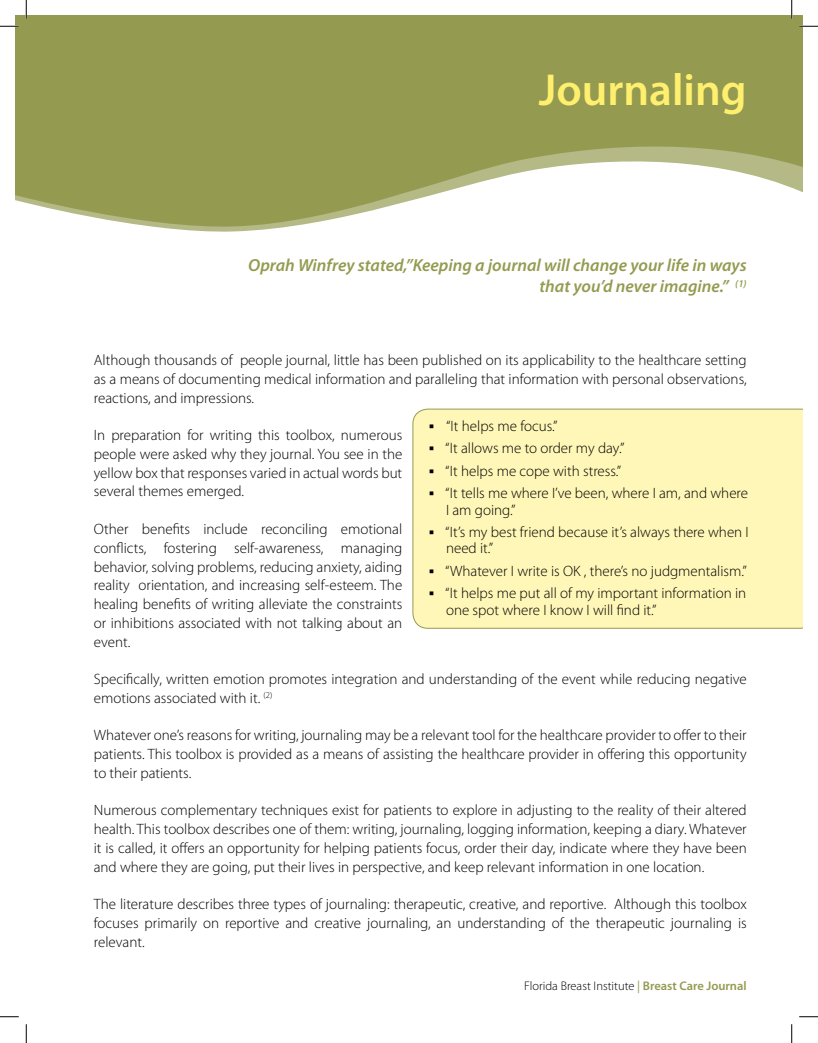
<style>
.page{position:relative;width:818px;height:1043px;background:#fff}
.page>*{position:absolute;margin:0;border:0;box-sizing:border-box;transform-origin:0 0}
.t1{font:600 45px "Myriad Pro";color:#ffef6f}
.t2{font:italic 600 17.5px/21px "Myriad Pro";color:#949b50;text-align:right}
.t3{font:300 15px/18.8px "Myriad Pro";color:#000;text-align:justify}
.t4{font:300 12.5px "Myriad Pro";color:#000}
.s1{font-family:"Courier New";font-weight:400}
.s2{font-weight:400;color:#949b50}
.s3{font-weight:600;color:#949b50}
</style>
<div class="page">
<svg style="left:15px;top:15px;width:787px;height:214px;fill:#949b50"></svg>
<div style="left:412px;top:409px;width:390px;height:219px;background:#fff7b7"></div>
<svg style="left:0;top:25px;width:19px;height:2px"></svg>
<svg style="left:799px;top:25px;width:19px;height:2px"></svg>
<svg style="left:0;top:1016px;width:19px;height:1px"></svg>
<svg style="left:799px;top:1016px;width:19px;height:1px"></svg>
<svg style="left:25px;top:0;width:2px;height:19px"></svg>
<svg style="left:25px;top:1024px;width:2px;height:18px"></svg>
<svg style="left:790px;top:0;width:2px;height:19px"></svg>
<svg style="left:791px;top:1024px;width:1px;height:18px"></svg>
<h1 class="t1" style="left:538px;top:61px;width:209px">Journaling</h1>
<p class="t2" style="left:248px;top:254px;width:500px">Oprah Winfrey stated,”Keeping a journal will change your life in ways that you’d never imagine.” <sup>(1)</sup></p>
<p class="t3" style="left:94px;top:350px;width:654px">Although thousands of people journal, little has been published on its applicability to the healthcare setting as a means of documenting medical information and paralleling that information with personal observations, reactions, and impressions.</p>
<p class="t3" style="left:94px;top:425px;width:310px">In preparation for writing this toolbox, numerous people were asked why they journal. You see in the yellow box that responses varied in actual words but several themes emerged.</p>
<p class="t3" style="left:94px;top:519px;width:310px">Other benefits include reconciling emotional conflicts, fostering self-awareness, managing behavior, solving problems, reducing anxiety, aiding reality orientation, and increasing self-esteem. The healing benefits of writing alleviate the constraints or inhibitions associated with not talking about an event.</p>
<p class="t3" style="left:94px;top:669px;width:654px">Specifically, written emotion promotes integration and understanding of the event while reducing negative emotions associated with it. <sup>(2)</sup></p>
<p class="t3" style="left:94px;top:725px;width:654px">Whatever one’s reasons for writing, journaling may be a relevant tool for the healthcare provider to offer to their patients. This toolbox is provided as a means of assisting the healthcare provider in offering this opportunity to their patients.</p>
<p class="t3" style="left:94px;top:800px;width:654px">N umerous complementary techniques exist for patients to explore in adjusting to the reality of their altered health. This toolbox describes one of them: writing, journaling, logging information, keeping a diary. Whatever it is called, it offers an opportunity for helping patients focus, order their day, indicate where they have been and where they are going, put their lives in perspective, and keep relevant information in one location.</p>
<p class="t3" style="left:94px;top:894px;width:654px">The literature describes three types of journaling: therapeutic, creative, and reportive. Although this toolbox focuses primarily on reportive and creative journaling, an understanding of the therapeutic journaling is relevant.</p>
<p class="t3" style="left:427px;top:416px;width:132px"><span class="s1">▪</span> “It helps me focus.”</p>
<p class="t3" style="left:427px;top:439px;width:199px"><span class="s1">▪</span> “It allows me to order my day.”</p>
<p class="t3" style="left:427px;top:461px;width:196px"><span class="s1">▪</span> “It helps me cope with stress.”</p>
<p class="t3" style="left:446px;top:485px;width:303px;line-height:16.2px;text-indent:-19px"><span class="s1">▪</span> “It tells me where I’ve been, where I am, and where<br>I am going.”</p>
<p class="t3" style="left:446px;top:524px;width:304px;line-height:16.2px;text-indent:-19px"><span class="s1">▪</span> “It’s my best friend because it’s always there when I need it.”</p>
<p class="t3" style="left:427px;top:561px;width:321px"><span class="s1">▪</span> “Whatever I write is OK , there’s no judgmentalism.”</p>
<p class="t3" style="left:446px;top:585px;width:302px;line-height:16.2px;text-indent:-19px"><span class="s1">▪</span> “It helps me put all of my important information in one spot where I know I will find it.”</p>
<p class="t4" style="left:524px;top:978px;width:224px">Florida Breast Institute <span class="s2">|</span> <span class="s3">Breast Care Journal</span></p>
</div>
